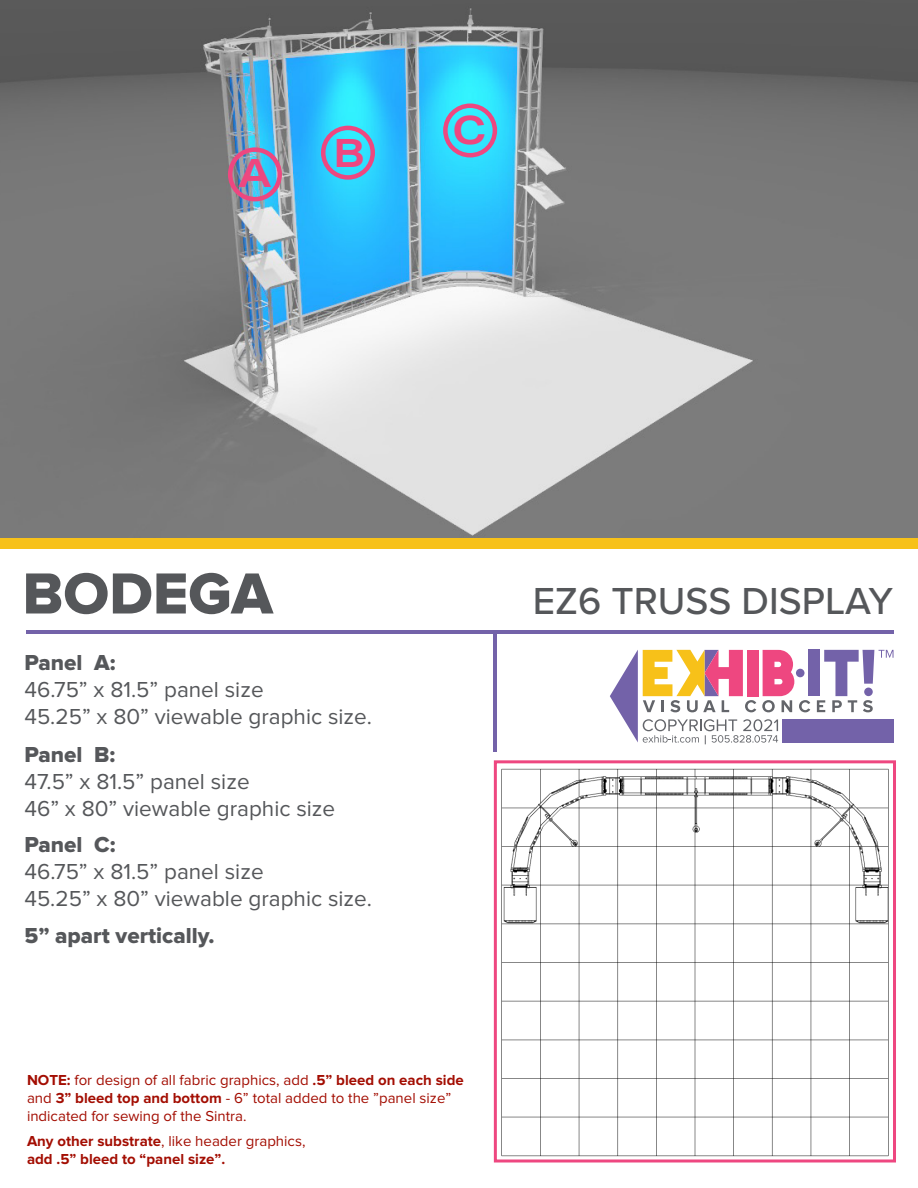
<style>
.page{position:relative;width:918px;height:1188px;background:#fff}
.page>*{position:absolute;margin:0;border:0;box-sizing:border-box;transform-origin:0 0}
.t1{font:60px "Proxima Nova Extrabld";color:#55575a}
.t2{font:500 39px "Proxima Nova";color:#55575a}
.t3{font:700 39px "Aktiv Grotesk Ex";color:#ee4780}
.t4{font:22.5px/27px "Proxima Nova";color:#55575a}
.t5{font:22.5px "Proxima Nova Extrabld";color:#55575a}
.t6{font:15px/18px "Proxima Nova";color:#a30d02}
.t7{font:700 15px/18px "Proxima Nova";color:#a30d02}
.s1{font-weight:700}
.s2{font-weight:400}
</style>
<div class="page">
<img style="left:0;top:0;width:918px;height:538px">
<div style="left:0;top:538px;width:918px;height:11px;background:#f7c119"></div>
<hr style="left:26px;top:630px;width:868px;height:3px;background:#7362a9">
<hr style="left:494px;top:632px;width:3px;height:119px;background:#7362a9">
<img style="left:493px;top:760px;width:403px;height:403px">
<div style="left:494px;top:760px;width:402px;height:402px;border:3px solid #ee4780"></div>
<img style="left:228px;top:147px;width:54px;height:54px">
<svg style="left:321px;top:126px;width:54px;height:54px;background:#5bbae0"></svg>
<svg style="left:443px;top:104px;width:54px;height:54px;background:#5dc1e0"></svg>
<div style="left:782px;top:719px;width:112px;height:24px;background:#7362a9"></div>
<div style="left:808px;top:650px;width:12px;height:46px;background:#7362a9"></div>
<svg style="left:610px;top:650px;width:200px;height:93px"></svg>
<svg style="left:817px;top:650px;width:77px;height:62px"></svg>
<h2 class="t3" style="left:238px;top:149px;width:35px">A</h2>
<h2 class="t3" style="left:333px;top:129px;width:33px">B</h2>
<h2 class="t3" style="left:453px;top:106px;width:35px">C</h2>
<h1 class="t1" style="left:22px;top:566px;width:252px">BODEGA</h1>
<p class="t5" style="left:24px;top:652px;width:93px">Panel A:</p>
<p class="t4" style="left:24px;top:677px;width:349px">46.75” x 81.5” panel size<br>45.25” x 80” viewable graphic size.</p>
<p class="t5" style="left:24px;top:744px;width:92px">Panel B:</p>
<p class="t4" style="left:24px;top:769px;width:312px">47.5” x 81.5” panel size<br>46” x 80” viewable graphic size</p>
<p class="t5" style="left:24px;top:835px;width:92px">Panel C:</p>
<p class="t4" style="left:24px;top:859px;width:349px">46.75” x 81.5” panel size<br>45.25” x 80” viewable graphic size.</p>
<p class="t5" style="left:24px;top:925px;width:192px">5” apart vertically.</p>
<p class="t6" style="left:27px;top:1071px;width:438px"><span class="s1">NOTE:</span> for design of all fabric graphics, add <span class="s1">.5” bleed on each side </span>and <span class="s1">3” bleed top and bottom</span> - 6” total added to the ”panel size” indicated for sewing of the Sintra.</p>
<p class="t7" style="left:27px;top:1133px;width:280px">Any other substrate<span class="s2">, like header graphics, </span>add .5” bleed to “panel size”.</p>
<h2 class="t2" style="left:533px;top:572px;width:362px">EZ6 TRUSS DISPLAY</h2>
</div>
